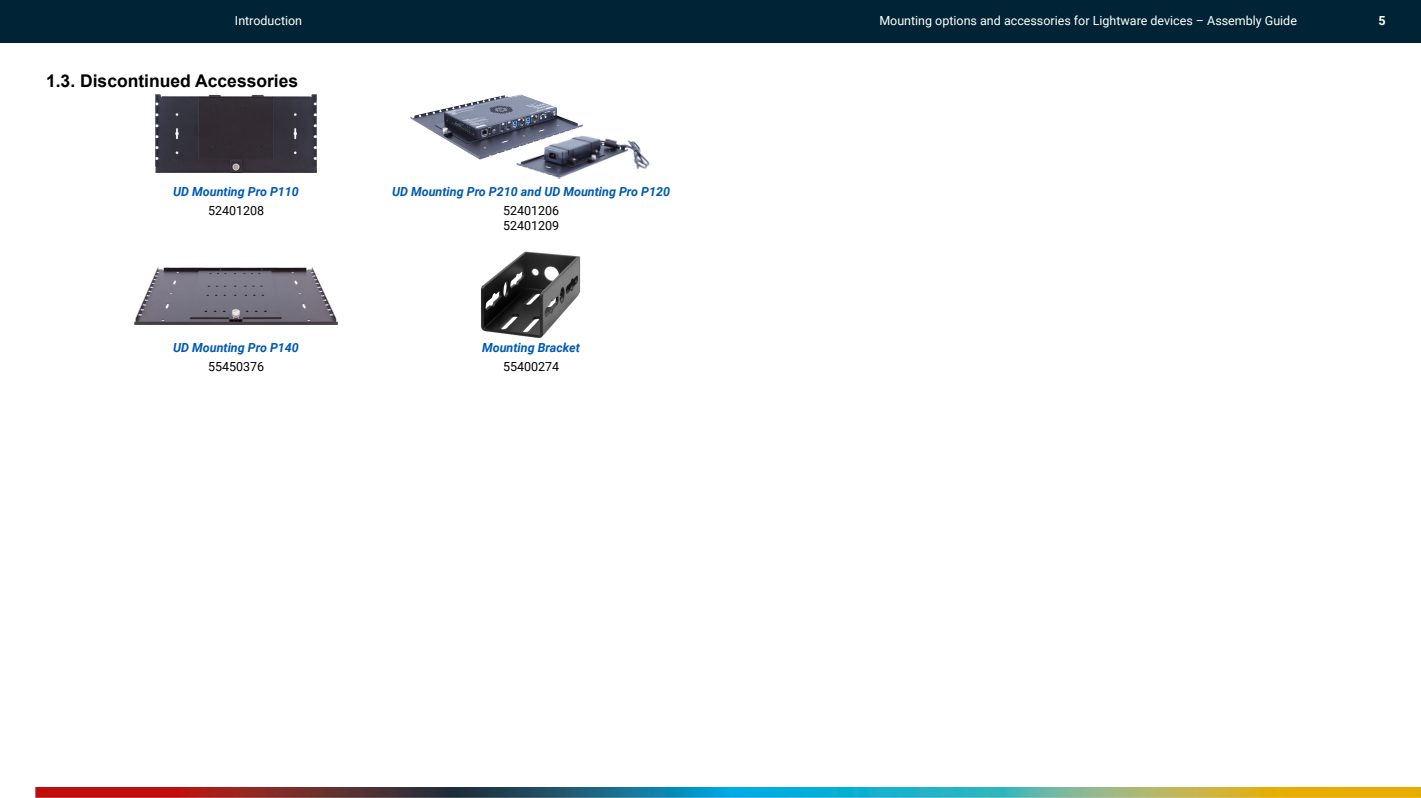
<style>
.page{position:relative;width:1421px;height:798px;background:#fff}
.page>*{position:absolute;margin:0;border:0;box-sizing:border-box;transform-origin:0 0}
.t1{font:700 17.5px "Arial";color:#000}
.t2{font:italic 700 12.5px "Roboto";color:#005ab2}
.t3{font:12.5px "Roboto";color:#fff}
.t4{font:12.5px/15px "Roboto";color:#000}
.t5{font:700 12.5px "Roboto";color:#fff}
</style>
<div class="page">
<div style="left:0;top:0;width:1421px;height:43px;background:#002436"></div>
<img style="left:35px;top:787px;width:1386px;height:10px">
<img style="left:155px;top:95px;width:162px;height:77px">
<img style="left:411px;top:95px;width:171px;height:64px">
<img style="left:516px;top:133px;width:134px;height:46px">
<img style="left:135px;top:268px;width:202px;height:56px">
<img style="left:481px;top:251px;width:100px;height:87px">
<p class="t3" style="left:235px;top:12px;width:69px">Introduction</p>
<p class="t3" style="left:879px;top:12px;width:419px">Mounting options and accessories for Lightware devices – Assembly Guide</p>
<p class="t5" style="left:1378px;top:12px;width:9px">5</p>
<h1 class="t1" style="left:46px;top:69px;width:254px">1.3. Discontinued Accessories</h1>
<p class="t2" style="left:173px;top:183px;width:127px">UD Mounting Pro P110</p>
<p class="t4" style="left:208px;top:202px;width:58px">52401208</p>
<p class="t2" style="left:173px;top:339px;width:127px">UD Mounting Pro P140</p>
<p class="t4" style="left:208px;top:358px;width:58px">55450376</p>
<p class="t2" style="left:392px;top:183px;width:280px">UD Mounting Pro P210 and UD Mounting Pro P120</p>
<p class="t4" style="left:503px;top:202px;width:58px">52401206<br>52401209</p>
<p class="t2" style="left:482px;top:339px;width:99px">Mounting Bracket</p>
<p class="t4" style="left:503px;top:358px;width:58px">55400274</p>
</div>
